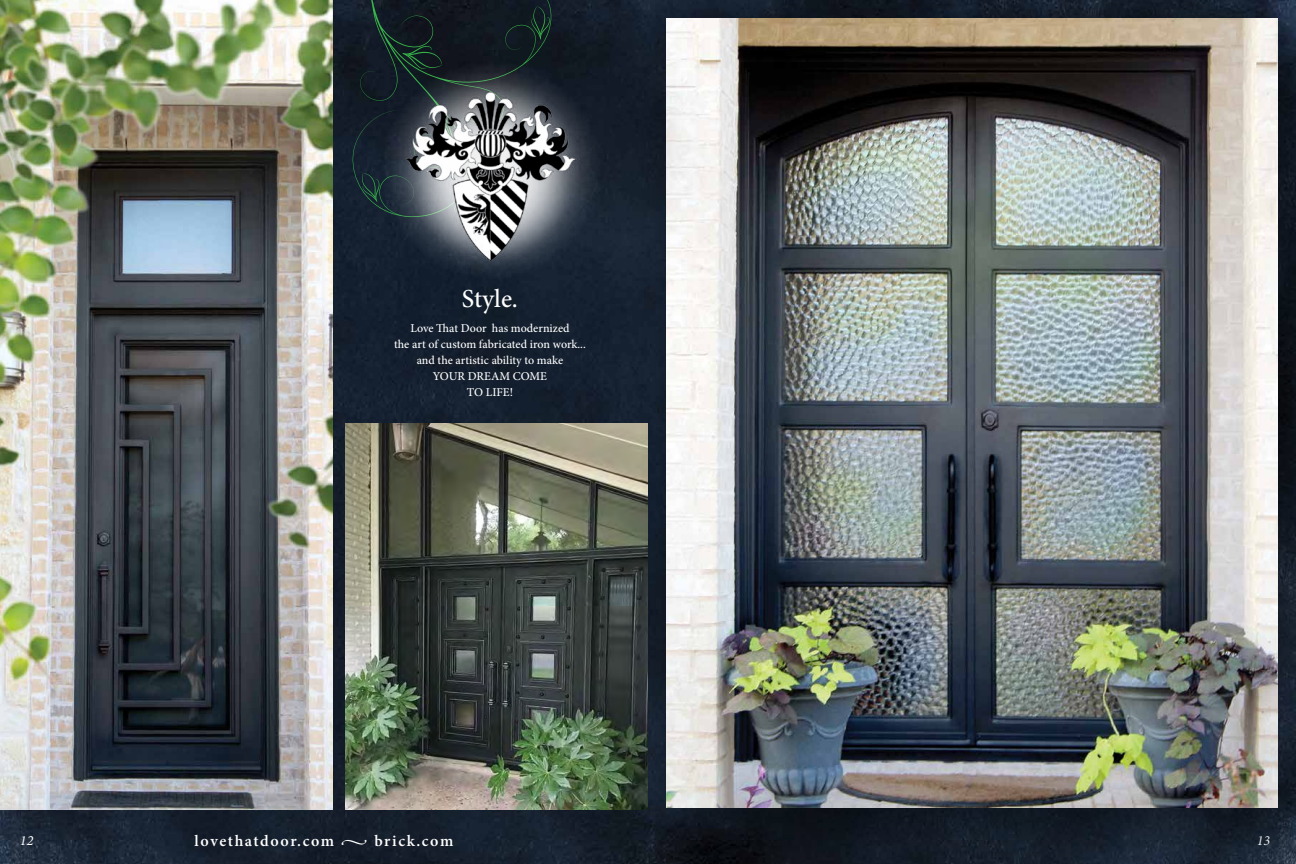
<style>
.page{position:relative;width:1296px;height:864px;background:#fff}
.page>*{position:absolute;margin:0;border:0;box-sizing:border-box;transform-origin:0 0}
.t1{font:500 26px "Minion Pro";color:#fff}
.t2{font:600 16px "Minion Pro";letter-spacing:.1em;color:#fff}
.t3{font:italic 14px "Minion Pro";color:#fff}
.t4{font:500 12px/16px "Minion Pro";color:#fff;text-align:center}
</style>
<div class="page">
<img style="left:0;top:0;width:636px;height:864px">
<svg style="left:333px;top:0;width:218px;height:217px;background:#121c26"></svg>
<svg style="left:402px;top:46px;width:40px;height:4px"></svg>
<svg style="left:531px;top:6px;width:19px;height:34px"></svg>
<svg style="left:362px;top:173px;width:17px;height:29px"></svg>
<img style="left:0;top:0;width:333px;height:810px">
<img style="left:381px;top:50px;width:221px;height:231px">
<img style="left:346px;top:423px;width:290px;height:387px">
<div style="left:636px;top:0;width:660px;height:864px;background:#000;opacity:.32"></div>
<img style="left:666px;top:18px;width:612px;height:790px">
<h1 class="t1" style="left:462px;top:281px;width:58px">Style.</h1>
<p class="t4" style="left:394px;top:320px;width:193px">Love That Door has modernized<br>the art of custom fabricated iron work... and the artistic ability to make<br>YOUR DREAM COME<br>TO LIFE!</p>
<h2 class="t2" style="left:195px;top:829px;width:260px">lovethatdoor.com • brick.com</h2>
<p class="t3" style="left:20px;top:830px;width:15px">12</p>
<p class="t3" style="left:1257px;top:830px;width:15px">13</p>
</div>
